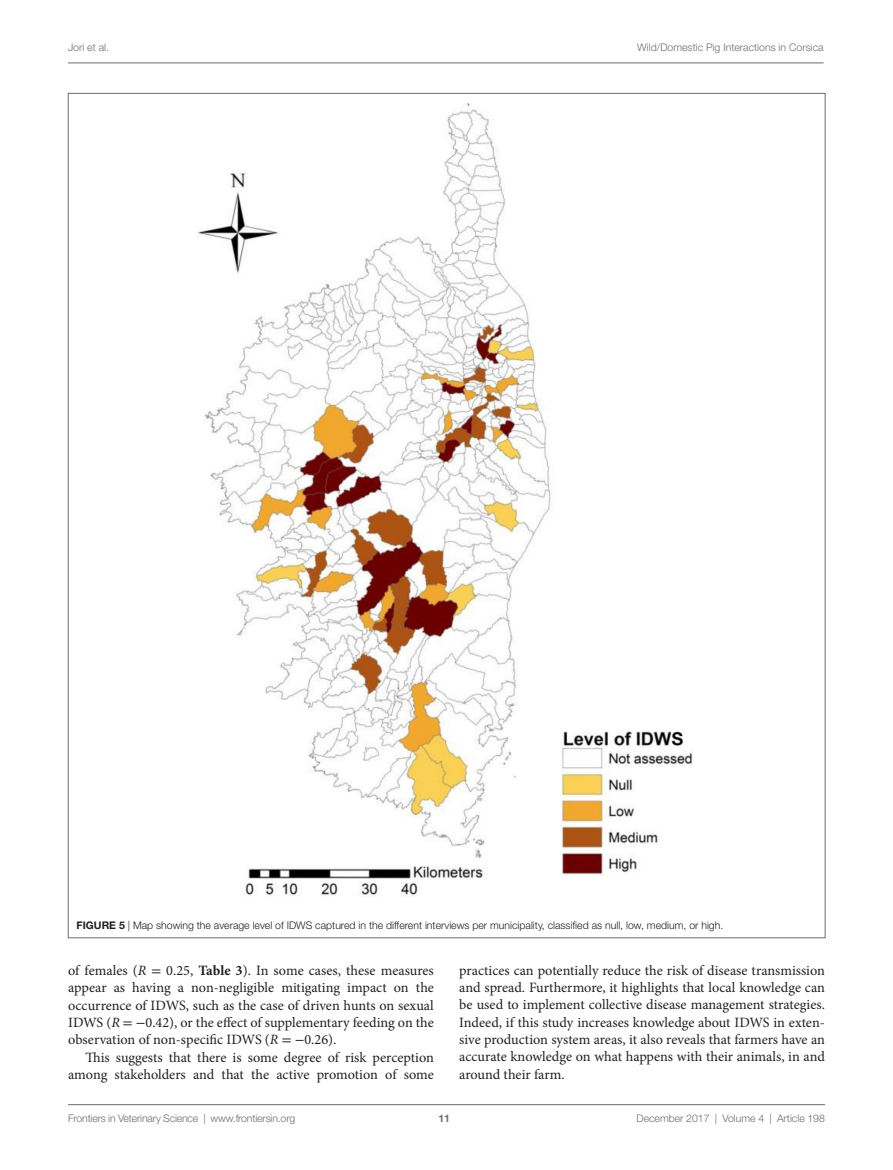
<style>
.page{position:relative;width:893px;height:1170px;background:#fff}
.page>*{position:absolute;margin:0;border:0;box-sizing:border-box;transform-origin:0 0}
.t1{font:14.25px/17.2px "Minion Pro";letter-spacing:-.005em;color:#231f20;text-align:justify}
.t2{font:300 10.5px "Helvetica Neue LT Std";color:#6c6d70}
.t3{font:300 10.5px "Helvetica Neue LT Std";color:#231f20}
.t4{font:700 10.5px "Helvetica Neue LT Std";color:#6c6d70}
.s1{font-weight:700}
.s2{font-style:italic}
.s3{font-family:"STIX General"}
</style>
<div class="page">
<img style="left:198px;top:103px;width:495px;height:793px">
<hr style="left:68px;top:1104px;width:757px;height:1px;background:#6c6d70">
<hr style="left:68px;top:63px;width:755px;height:1px;background:#6c6d70">
<p class="t2" style="left:68px;top:41px;width:43px">Jori et al.</p>
<p class="t2" style="left:637px;top:41px;width:188px">Wild/Domestic Pig Interactions in Corsica</p>
<p class="t3" style="left:77px;top:919px;width:648px"><span class="s1">FIGURE 5</span> | Map showing the average level of IDWS captured in the different interviews per municipality, classified as null, low, medium, or high.</p>
<p class="t1" style="left:68px;top:961px;width:367px">of females (<span class="s2">R</span> <span class="s3">=</span> 0.25, <span class="s1">Table 3</span>). In some cases, these measures appear as having a non-negligible mitigating impact on the occurrence of IDWS, such as the case of driven hunts on sexual IDWS (<span class="s2">R</span> <span class="s3">= −</span>0.42), or the effect of supplementary feeding on the observation of non-specific IDWS (<span class="s2">R</span> <span class="s3">= −</span>0.26).</p>
<p class="t1" style="left:68px;top:1048px;width:367px;text-align:right">This suggests that there is some degree of risk perception among stakeholders and that the active promotion of some</p>
<p class="t1" style="left:459px;top:961px;width:367px">practices can potentially reduce the risk of disease transmission and spread. Furthermore, it highlights that local knowledge can be used to implement collective disease management strategies.<br>Indeed, if this study increases knowledge about IDWS in exten&shy;sive production system areas, it also reveals that farmers have an accurate knowledge on what happens with their animals, in and around their farm.</p>
<p class="t2" style="left:68px;top:1111px;width:229px">Frontiers in Veterinary Science | www.frontiersin.org</p>
<p class="t2" style="left:636px;top:1111px;width:190px">December 2017 | Volume 4 | Article 198</p>
<p class="t4" style="left:439px;top:1111px;width:13px">11</p>
</div>
